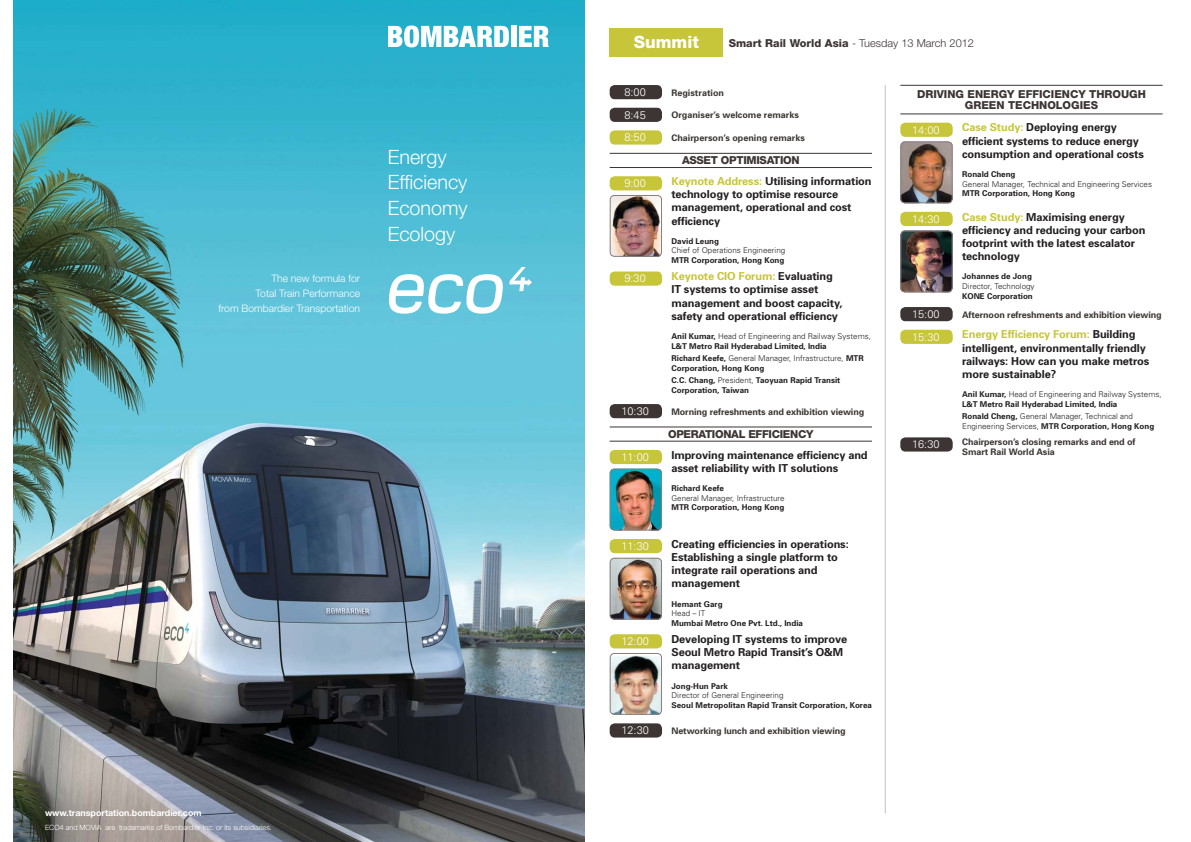
<style>
.page{position:relative;width:1191px;height:842px;background:#fff}
.page>*{position:absolute;margin:0;border:0;box-sizing:border-box;transform-origin:0 0}
.t1{font:300 19.7px/25.6px "Helvetica Neue";color:#fff}
.t2{font:800 17px "Helvetica Neue";color:#fff}
.t3{font:700 11px/13.2px "Univers";letter-spacing:-.01em;color:#231f20}
.t4{font:300 11px "Univers";color:#fff}
.t5{font:800 11px/11px "Helvetica Neue";color:#3c3533;text-align:center}
.t6{font:800 11px "Helvetica Neue";letter-spacing:-.025em;color:#3c3533}
.t7{font:300 11px "Helvetica Neue";color:#3c3533}
.t8{font:300 10.3px/14.9px "Helvetica Neue";color:#fff;text-align:right}
.t9{font:700 9px/10.8px "Univers";letter-spacing:-.01em;color:#3c3533}
.t10{font:700 8.9px "Helvetica Neue";color:#fff}
.t11{font:700 8px/9.6px "Univers";color:#231f20}
.t12{font:300 8px/9.6px "Univers";color:#231f20}
.t13{font:300 7.2px "Helvetica Neue";color:#fff}
.s1{font-weight:800}
.s2{color:#c7c53a}
.s3{font-weight:300}
.s4{font-weight:700}
</style>
<div class="page">
<div style="left:609px;top:28px;width:114px;height:29px;background:#c7c53a"></div>
<div style="left:609px;top:176px;width:53px;height:14px;background:#c7c53a;border-radius:5px"></div>
<img style="left:609px;top:195px;width:53px;height:62px">
<div style="left:609px;top:271px;width:53px;height:15px;background:#c7c53a;border-radius:5px"></div>
<div style="left:609px;top:450px;width:53px;height:14px;background:#c7c53a;border-radius:5px"></div>
<img style="left:609px;top:468px;width:53px;height:63px">
<div style="left:609px;top:539px;width:53px;height:14px;background:#c7c53a;border-radius:5px"></div>
<img style="left:609px;top:557px;width:53px;height:63px">
<div style="left:609px;top:634px;width:53px;height:14px;background:#c7c53a;border-radius:5px"></div>
<img style="left:609px;top:653px;width:53px;height:62px">
<div style="left:900px;top:212px;width:52px;height:14px;background:#c7c53a;border-radius:5px"></div>
<img style="left:900px;top:230px;width:53px;height:63px">
<div style="left:900px;top:123px;width:52px;height:14px;background:#c7c53a;border-radius:5px"></div>
<img style="left:900px;top:141px;width:53px;height:63px">
<div style="left:900px;top:330px;width:52px;height:14px;background:#c7c53a;border-radius:5px"></div>
<hr style="left:609px;top:153px;width:263px;height:1px;background:#3c3533">
<hr style="left:609px;top:167px;width:263px;height:1px;background:#3c3533">
<hr style="left:609px;top:427px;width:263px;height:1px;background:#3c3533">
<hr style="left:609px;top:441px;width:263px;height:1px;background:#3c3533">
<div style="left:609px;top:85px;width:53px;height:14px;background:#3c3533;border-radius:5px"></div>
<div style="left:609px;top:108px;width:53px;height:14px;background:#3c3533;border-radius:5px"></div>
<div style="left:609px;top:130px;width:53px;height:15px;background:#c7c53a;border-radius:5px"></div>
<div style="left:609px;top:404px;width:53px;height:14px;background:#3c3533;border-radius:5px"></div>
<div style="left:609px;top:723px;width:53px;height:14px;background:#3c3533;border-radius:5px"></div>
<div style="left:900px;top:307px;width:52px;height:14px;background:#3c3533;border-radius:5px"></div>
<div style="left:900px;top:437px;width:52px;height:15px;background:#3c3533;border-radius:5px"></div>
<img style="left:14px;top:0;width:570px;height:842px">
<svg style="left:389px;top:274px;width:114px;height:40px"></svg>
<svg style="left:509px;top:268px;width:23px;height:23px"></svg>
<svg style="left:388px;top:25px;width:121px;height:22px"></svg>
<div style="left:511px;top:26px;width:5px;height:21px;background:#fff"></div>
<svg style="left:519px;top:26px;width:30px;height:21px"></svg>
<hr style="left:900px;top:85px;width:262px;height:1px;background:#3c3533">
<hr style="left:900px;top:114px;width:262px;height:1px;background:#3c3533">
<hr style="left:884px;top:85px;width:1px;height:729px;background:#c3c0c0">
<p class="t8" style="left:218px;top:272px;width:143px">The new formula for<br>Total Train Performance<br>from Bombardier Transportation</p>
<h1 class="t1" style="left:388px;top:146px;width:82px">Energy<br>Efficiency<br>Economy<br>Ecology</h1>
<p class="t10" style="left:45px;top:809px;width:158px">www.transportation.bombardier.com</p>
<p class="t13" style="left:45px;top:824px;width:228px">ECO4 and MOVIA are trademarks of Bombardier Inc. or its subsidiaries.</p>
<h2 class="t2" style="left:634px;top:36px;width:67px">Summit</h2>
<p class="t7" style="left:729px;top:39px;width:247px"><span class="s1">Smart Rail World Asia</span> - Tuesday 13 March 2012</p>
<p class="t4" style="left:624px;top:88px;width:23px">8:00</p>
<p class="t9" style="left:671px;top:88px;width:54px">Registration</p>
<p class="t4" style="left:624px;top:111px;width:23px">8:45</p>
<p class="t9" style="left:671px;top:111px;width:129px">Organiser’s welcome remarks</p>
<p class="t4" style="left:624px;top:133px;width:23px">8:50</p>
<p class="t9" style="left:671px;top:133px;width:135px">Chairperson’s opening remarks</p>
<p class="t4" style="left:624px;top:179px;width:23px">9:00</p>
<p class="t6" style="left:682px;top:157px;width:119px">ASSET OPTIMISATION</p>
<p class="t3" style="left:671px;top:175px;width:202px"><span class="s2">Keynote Address:</span> Utilising information technology to optimise resource management, operational and cost efficiency</p>
<p class="t11" style="left:671px;top:237px;width:49px">David Leung</p>
<p class="t12" style="left:671px;top:246px;width:115px">Chief of Operations Engineering</p>
<p class="t11" style="left:671px;top:256px;width:114px">MTR Corporation, Hong Kong</p>
<p class="t4" style="left:624px;top:274px;width:23px">9:30</p>
<p class="t3" style="left:671px;top:271px;width:173px"><span class="s2">Keynote CIO Forum:</span> Evaluating<br>IT systems to optimise asset management and boost capacity, safety and operational efficiency</p>
<p class="t11" style="left:671px;top:332px;width:201px">Anil Kumar, <span class="s3">Head of Engineering and Railway Systems,<br></span>L&amp;T Metro Rail Hyderabad Limited, India</p>
<p class="t11" style="left:671px;top:354px;width:194px">Richard Keefe, <span class="s3">General Manager, Infrastructure,</span> MTR<br>Corporation, Hong Kong</p>
<p class="t11" style="left:671px;top:376px;width:170px">C.C. Chang, <span class="s3">President,</span> Taoyuan Rapid Transit<br>Corporation, Taiwan</p>
<p class="t4" style="left:621px;top:407px;width:29px">10:30</p>
<p class="t9" style="left:671px;top:407px;width:194px">Morning refreshments and exhibition viewing</p>
<p class="t6" style="left:668px;top:430px;width:147px">OPERATIONAL EFFICIENCY</p>
<p class="t4" style="left:621px;top:453px;width:29px">11:00</p>
<p class="t3" style="left:671px;top:449px;width:198px">Improving maintenance efficiency and asset reliability with IT solutions</p>
<p class="t11" style="left:671px;top:484px;width:54px">Richard Keefe</p>
<p class="t12" style="left:671px;top:494px;width:115px">General Manager, Infrastructure</p>
<p class="t11" style="left:671px;top:503px;width:114px">MTR Corporation, Hong Kong</p>
<p class="t4" style="left:621px;top:542px;width:29px">11:30</p>
<p class="t3" style="left:671px;top:538px;width:179px">Creating efficiencies in operations:<br>Establishing a single platform to integrate rail operations and management</p>
<p class="t11" style="left:671px;top:600px;width:53px">Hemant Garg</p>
<p class="t12" style="left:671px;top:609px;width:35px">Head – IT</p>
<p class="t11" style="left:671px;top:619px;width:133px">Mumbai Metro One Pvt. Ltd., India</p>
<p class="t4" style="left:621px;top:637px;width:29px">12:00</p>
<p class="t3" style="left:671px;top:633px;width:177px">Developing IT systems to improve<br>Seoul Metro Rapid Transit’s O&amp;M management</p>
<p class="t11" style="left:671px;top:682px;width:58px">Jong-Hun Park</p>
<p class="t12" style="left:671px;top:691px;width:114px">Director of General Engineering</p>
<p class="t11" style="left:671px;top:701px;width:202px">Seoul Metropolitan Rapid Transit Corporation, Korea</p>
<p class="t4" style="left:621px;top:726px;width:29px">12:30</p>
<p class="t9" style="left:671px;top:726px;width:176px">Networking lunch and exhibition viewing</p>
<p class="t5" style="left:917px;top:90px;width:230px">DRIVING ENERGY EFFICIENCY THROUGH<br>GREEN TECHNOLOGIES</p>
<p class="t4" style="left:912px;top:126px;width:29px">14:00</p>
<p class="t4" style="left:912px;top:215px;width:29px">14:30</p>
<p class="t3" style="left:962px;top:122px;width:183px"><span class="s2">Case Study:</span> Deploying energy efficient systems to reduce energy consumption and operational costs</p>
<p class="t11" style="left:962px;top:170px;width:55px">Ronald Cheng</p>
<p class="t12" style="left:962px;top:180px;width:191px">General Manager, Technical and Engineering Services</p>
<p class="t11" style="left:962px;top:189px;width:114px">MTR Corporation, Hong Kong</p>
<p class="t3" style="left:962px;top:211px;width:185px"><span class="s2">Case Study:</span> Maximising energy efficiency and reducing your carbon footprint with the latest escalator technology</p>
<p class="t11" style="left:962px;top:272px;width:71px">Johannes de Jong</p>
<p class="t12" style="left:962px;top:282px;width:74px">Director, Technology</p>
<p class="t11" style="left:962px;top:292px;width:72px">KONE Corporation</p>
<p class="t4" style="left:912px;top:310px;width:29px">15:00</p>
<p class="t9" style="left:962px;top:310px;width:201px">Afternoon refreshments and exhibition viewing</p>
<p class="t4" style="left:912px;top:333px;width:29px">15:30</p>
<p class="t3" style="left:962px;top:329px;width:189px"><span class="s2">Energy Efficiency Forum:</span> Building intelligent, environmentally friendly railways: How can you make metros more sustainable?</p>
<p class="t11" style="left:962px;top:390px;width:201px">Anil Kumar, <span class="s3">Head of Engineering and Railway Systems,<br></span>L&amp;T Metro Rail Hyderabad Limited, India</p>
<p class="t12" style="left:962px;top:412px;width:194px"><span class="s4">Ronald Cheng,</span> General Manager, Technical and<br>Engineering Services, <span class="s4">MTR Corporation, Hong Kong</span></p>
<p class="t4" style="left:912px;top:440px;width:29px">16:30</p>
<p class="t9" style="left:962px;top:437px;width:175px">Chairperson’s closing remarks and end of<br>Smart Rail World Asia</p>
</div>
